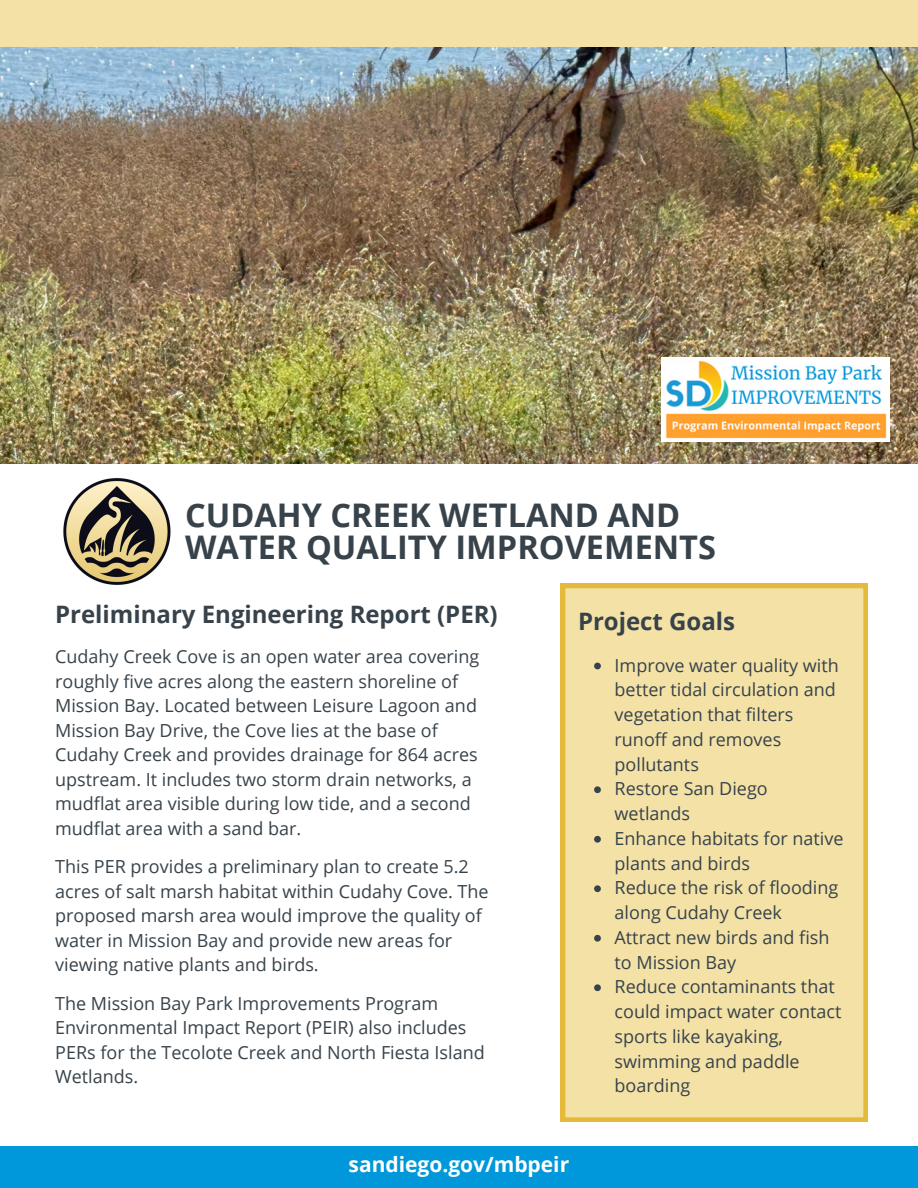
<style>
.page{position:relative;width:918px;height:1188px;background:#fff}
.page>*{position:absolute;margin:0;border:0;box-sizing:border-box;transform-origin:0 0}
.t1{font:700 32.55px/32.1px "Open Sans";color:#37424a}
.t2{font:700 24px "Open Sans";color:#37424a}
.t3{font:700 21px "Open Sans";color:#fff}
.t4{font:18px/24.5px "Open Sans";color:#37424a}
</style>
<div class="page">
<div style="left:0;top:1147px;width:918px;height:41px;background:#0098db"></div>
<img style="left:0;top:47px;width:918px;height:416px">
<div style="left:0;top:0;width:918px;height:47px;background:#f3e1a6"></div>
<div style="left:561px;top:584px;width:307px;height:538px;background:#f3e1a6"></div>
<img style="left:662px;top:358px;width:227px;height:83px">
<img style="left:63px;top:478px;width:108px;height:107px">
<svg style="left:594px;top:663px;width:7px;height:6px"></svg>
<svg style="left:594px;top:786px;width:7px;height:7px"></svg>
<svg style="left:594px;top:836px;width:7px;height:7px"></svg>
<svg style="left:594px;top:885px;width:7px;height:7px"></svg>
<svg style="left:594px;top:935px;width:7px;height:7px"></svg>
<svg style="left:594px;top:984px;width:7px;height:7px"></svg>
<p class="t1" style="left:185px;top:498px;width:532px">CUDAHY CREEK WETLAND AND<br>WATER QUALITY IMPROVEMENTS</p>
<p class="t2" style="left:55px;top:597px;width:444px">Preliminary Engineering Report (PER)</p>
<h1 class="t4" style="left:55px;top:644px;width:426px">Cudahy Creek Cove is an open water area covering roughly five acres along the eastern shoreline of Mission Bay. Located between Leisure Lagoon and Mission Bay Drive, the Cove lies at the base of Cudahy Creek and provides drainage for 864 acres upstream. It includes two storm drain networks, a mudflat area visible during low tide, and a second mudflat area with a sand bar.</h1>
<h2 class="t4" style="left:55px;top:854px;width:435px">This PER provides a preliminary plan to create 5.2 acres of salt marsh habitat within Cudahy Cove. The proposed marsh area would improve the quality of water in Mission Bay and provide new areas for viewing native plants and birds.</h2>
<p class="t4" style="left:55px;top:990px;width:431px">The Mission Bay Park Improvements Program Environmental Impact Report (PEIR) also includes PERs for the Tecolote Creek and North Fiesta Island Wetlands.</p>
<p class="t2" style="left:578px;top:604px;width:159px">Project Goals</p>
<p class="t4" style="left:615px;top:652px;width:226px">Improve water quality with better tidal circulation and vegetation that filters runoff and removes pollutants</p>
<h2 class="t4" style="left:615px;top:776px;width:155px">Restore San Diego wetlands</h2>
<p class="t4" style="left:615px;top:826px;width:230px">Enhance habitats for native plants and birds</p>
<p class="t4" style="left:615px;top:875px;width:225px">Reduce the risk of flooding along Cudahy Creek</p>
<p class="t4" style="left:615px;top:925px;width:216px">Attract new birds and fish to Mission Bay</p>
<h3 class="t4" style="left:615px;top:974px;width:228px">Reduce contaminants that could impact water contact sports like kayaking, swimming and paddle boarding</h3>
<p class="t3" style="left:349px;top:1150px;width:222px">sandiego.gov/mbpeir</p>
</div>
